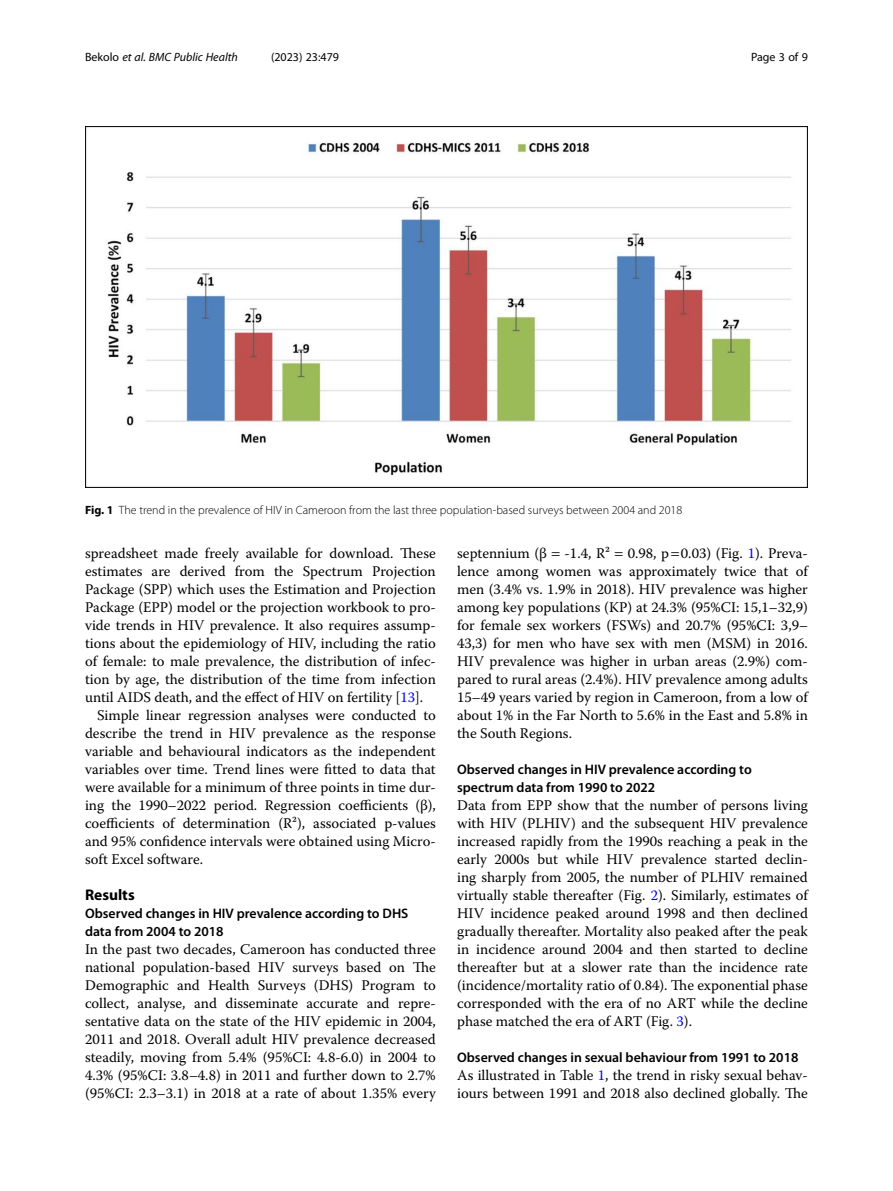
<style>
.page{position:relative;width:893px;height:1191px;background:#fff}
.page>*{position:absolute;margin:0;border:0;box-sizing:border-box;transform-origin:0 0}
.Head_1{font:700 15.45px "Myriad Pro";color:#000}
.Body_Text{font:14.7px/18px "Warnock Pro";color:#000;text-align:justify}
.Body_Text_Indent{font:14.7px/18px "Warnock Pro";color:#000;text-align:justify}
.Head_2{font:600 13.8px/18px "Myriad Pro";color:#000}
.Head_2_After_1{font:600 13.8px/18px "Myriad Pro";color:#000}
.Figure_Caption{font:300 12px "Myriad Pro";color:#000}
.t1{font:italic 12px "Myriad Pro";color:#000}
.t2{font:12px "Myriad Pro";color:#000}
.s1{font-style:normal}
.s2{font-weight:700}
.s3{color:#00f}
</style>
<div class="page">
<img style="left:85px;top:126px;width:723px;height:361px">
<p class="t1" style="left:85px;top:50px;width:154px"><span class="s1">Bekolo</span> et al. BMC Public Health</p>
<p class="t2" style="left:271px;top:50px;width:70px">(2023) 23:479</p>
<p class="t2" style="left:751px;top:50px;width:58px">Page 3 of 9</p>
<p class="Figure_Caption" style="left:85px;top:503px;width:599px"><span class="s2">Fig. 1</span> The trend in the prevalence of HIV in Cameroon from the last three population-based surveys between 2004 and 2018</p>
<p class="Body_Text_Indent" style="left:85px;top:544px;width:352px">spreadsheet made freely available for download. These estimates are derived from the Spectrum Projection Package (SPP) which uses the Estimation and Projection Package (EPP) model or the projection workbook to pro&shy;vide trends in HIV prevalence. It also requires assump&shy;tions about the epidemiology of HIV, including the ratio of female: to male prevalence, the distribution of infec&shy;tion by age, the distribution of the time from infection until AIDS death, and the effect of HIV on fertility [<span class="s3">13</span>].</p>
<p class="Body_Text_Indent" style="left:85px;top:706px;width:352px;text-indent:12px">Simple linear regression analyses were conducted to describe the trend in HIV prevalence as the response variable and behavioural indicators as the independent variables over time. Trend lines were fitted to data that were available for a minimum of three points in time dur&shy;ing the 1990–2022 period. Regression coefficients (β), coefficients of determination (R²), associated p-values and 95% confidence intervals were obtained using Micro&shy;soft Excel software.</p>
<p class="Head_1" style="left:85px;top:885px;width:51px">Results</p>
<p class="Head_2_After_1" style="left:85px;top:904px;width:325px">Observed changes in HIV prevalence according to DHS data from 2004 to 2018</p>
<p class="Body_Text" style="left:85px;top:940px;width:352px">In the past two decades, Cameroon has conducted three national population-based HIV surveys based on The Demographic and Health Surveys (DHS) Program to collect, analyse, and disseminate accurate and repre&shy;sentative data on the state of the HIV epidemic in 2004, 2011 and 2018. Overall adult HIV prevalence decreased steadily, moving from 5.4% (95%CI: 4.8-6.0) in 2004 to 4.3% (95%CI: 3.8–4.8) in 2011 and further down to 2.7% (95%CI: 2.3–3.1) in 2018 at a rate of about 1.35% every</p>
<p class="Body_Text" style="left:457px;top:544px;width:352px">septennium (β -1.4, R² 0.98, p 0.03) (Fig. <span class="s3">1</span>). Preva&shy;lence among women was approximately twice that of men (3.4% vs. 1.9% in 2018). HIV prevalence was higher among key populations (KP) at 24.3% (95%CI: 15,1–32,9) for female sex workers (FSWs) and 20.7% (95%CI: 3,9– 43,3) for men who have sex with men (MSM) in 2016.<br>HIV prevalence was higher in urban areas (2.9%) com&shy;pared to rural areas (2.4%). HIV prevalence among adults 15–49 years varied by region in Cameroon, from a low of about 1% in the Far North to 5.6% in the East and 5.8% in the South Regions.</p>
<p class="Head_2" style="left:457px;top:760px;width:296px">Observed changes in HIV prevalence according to spectrum data from 1990 to 2022</p>
<p class="Body_Text" style="left:457px;top:796px;width:352px">Data from EPP show that the number of persons living with HIV (PLHIV) and the subsequent HIV prevalence increased rapidly from the 1990s reaching a peak in the early 2000s but while HIV prevalence started declin&shy;ing sharply from 2005, the number of PLHIV remained virtually stable thereafter (Fig. <span class="s3">2</span>). Similarly, estimates of HIV incidence peaked around 1998 and then declined gradually thereafter. Mortality also peaked after the peak in incidence around 2004 and then started to decline thereafter but at a slower rate than the incidence rate (incidence/mortality ratio of 0.84). The exponential phase corresponded with the era of no ART while the decline phase matched the era of ART (Fig. <span class="s3">3</span>).</p>
<p class="Head_2" style="left:457px;top:1048px;width:343px">Observed changes in sexual behaviour from 1991 to 2018</p>
<p class="Body_Text" style="left:457px;top:1066px;width:352px">As illustrated in Table <span class="s3">1</span>, the trend in risky sexual behav&shy;iours between 1991 and 2018 also declined globally. The</p>
</div>
